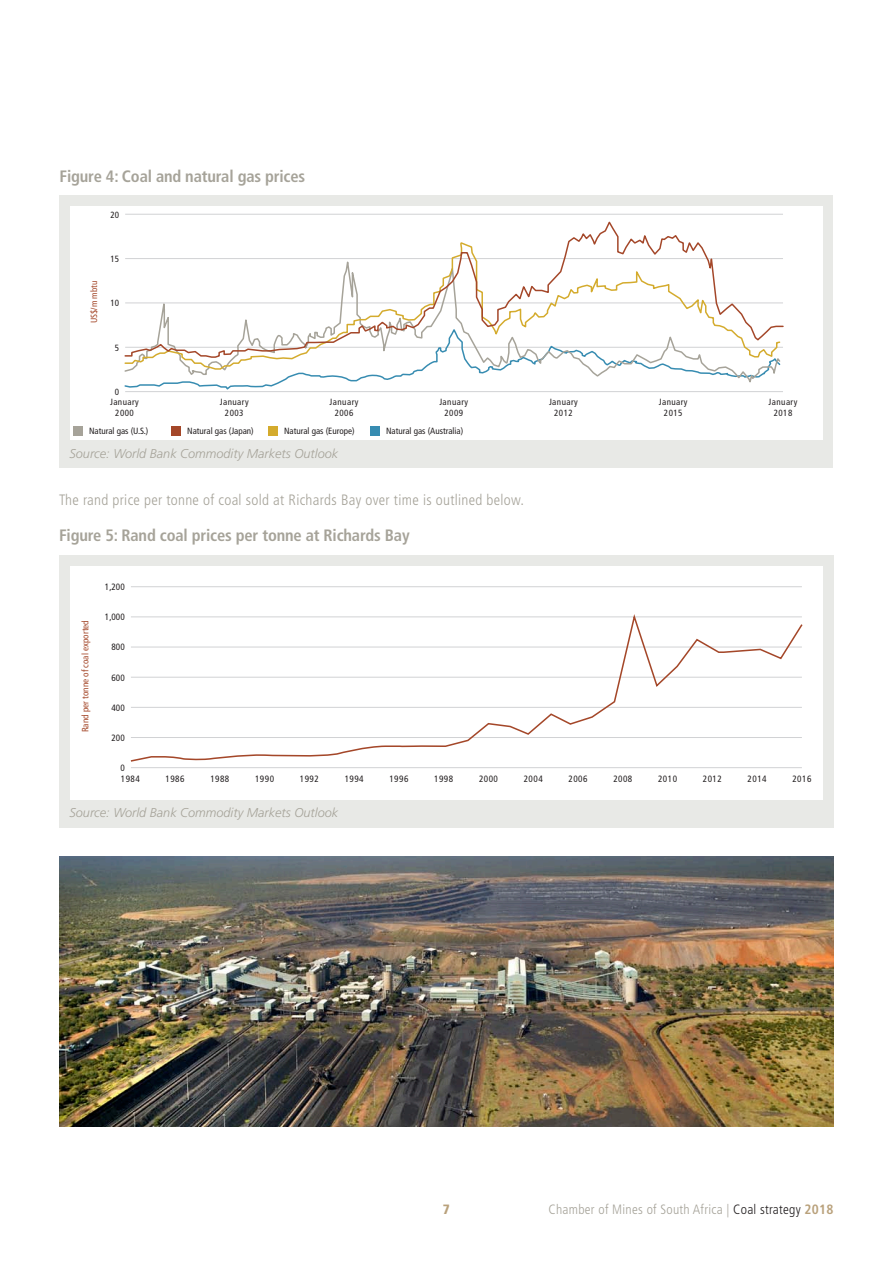
<style>
.page{position:relative;width:893px;height:1263px;background:#fff}
.page>*{position:absolute;margin:0;border:0;box-sizing:border-box;transform-origin:0 0}
.Heading_3{font:700 condensed 16.5px "Frutiger";letter-spacing:-.01em;color:#a6a399}
.Body_copy_condensed{font:300 condensed 15px "Frutiger";letter-spacing:.02em;color:#a6a399}
.t1{font:300 condensed 13.5px "Frutiger";letter-spacing:.02em;color:#a6a399}
.t2{font:900 condensed 13.5px "Frutiger";color:#b9a17b}
.Footnotes{font:italic 300 12.75px "Frutiger";color:#a6a399}
.t3{font:condensed 9.15px/10.8px "Frutiger";letter-spacing:.05em;color:#231f20}
.t4{font:condensed 9.15px "Frutiger";color:#a44729}
.t5{font:condensed 9px/10.8px "Frutiger";letter-spacing:.04em;color:#231f20;text-align:center}
.t6{font:condensed 9px "Frutiger";color:#231f20}
.t7{font:condensed 9px "Frutiger";color:#a44729}
.s1{color:#231f20}
.s2{font-weight:700;color:#b9a17b}
</style>
<div class="page">
<div style="left:59px;top:196px;width:774px;height:272px;background:#e8e9e6"></div>
<div style="left:59px;top:556px;width:774px;height:272px;background:#e8e9e6"></div>
<div style="left:70px;top:566px;width:753px;height:234px;background:#fff"></div>
<hr style="left:131px;top:586px;width:671px;height:1px;background:#d1d2d4">
<hr style="left:131px;top:767px;width:671px;height:1px;background:#d1d2d4">
<svg style="left:130px;top:614px;width:673px;height:148px"></svg>
<div style="left:70px;top:206px;width:753px;height:234px;background:#fff"></div>
<hr style="left:125px;top:214px;width:658px;height:1px;background:#d1d2d4">
<hr style="left:125px;top:391px;width:658px;height:1px;background:#d1d2d4">
<svg style="left:124px;top:370px;width:652px;height:16px"></svg>
<svg style="left:124px;top:359px;width:657px;height:11px"></svg>
<svg style="left:124px;top:221px;width:660px;height:138px"></svg>
<div style="left:73px;top:426px;width:10px;height:9px;background:#a6a399"></div>
<div style="left:172px;top:426px;width:9px;height:9px;background:#a44729"></div>
<div style="left:268px;top:426px;width:10px;height:9px;background:#d4ab2d"></div>
<div style="left:370px;top:426px;width:10px;height:9px;background:#378cb1"></div>
<img style="left:59px;top:856px;width:774px;height:271px">
<p class="Heading_3" style="left:60px;top:167px;width:247px">Figure 4: Coal and natural gas prices</p>
<p class="t5" style="left:111px;top:210px;width:10px">20</p>
<p class="t5" style="left:111px;top:254px;width:10px">15</p>
<p class="t5" style="left:111px;top:298px;width:10px">10</p>
<p class="t5" style="left:115px;top:342px;width:6px">5</p>
<p class="t5" style="left:115px;top:386px;width:6px">0</p>
<p class="t5" style="left:110px;top:397px;width:30px">January</p>
<p class="t5" style="left:115px;top:408px;width:20px">2000</p>
<p class="t5" style="left:220px;top:397px;width:30px">January<br>2003</p>
<p class="t5" style="left:330px;top:397px;width:30px">January<br>2006</p>
<p class="t5" style="left:439px;top:397px;width:30px">January<br>2009</p>
<p class="t5" style="left:549px;top:397px;width:30px">January<br>2012</p>
<p class="t5" style="left:659px;top:397px;width:30px">January<br>2015</p>
<p class="t5" style="left:769px;top:397px;width:30px">January<br>2018</p>
<p class="t6" style="left:187px;top:425px;width:68px">Natural gas (Japan)</p>
<p class="t6" style="left:284px;top:425px;width:72px">Natural gas (Europe)</p>
<p class="t6" style="left:386px;top:425px;width:79px">Natural gas (Australia)</p>
<p class="t7" style="left:89px;top:323px;width:44px;rotate:-90deg">US$/m mbtu</p>
<p class="t6" style="left:89px;top:425px;width:61px">Natural gas (U.S.)</p>
<p class="Footnotes" style="left:69px;top:447px;width:270px">Source: World Bank Commodity Markets Outlook</p>
<p class="Body_copy_condensed" style="left:59px;top:492px;width:467px">The rand price per tonne of coal sold at Richards Bay over time is outlined below.</p>
<p class="Heading_3" style="left:59px;top:525px;width:352px">Figure 5: Rand coal prices per tonne at Richards Bay</p>
<p class="t4" style="left:80px;top:732px;width:114px;rotate:-90deg">Rand per tonne of coal exported</p>
<p class="t3" style="left:105px;top:581px;width:21px">1,200</p>
<p class="t3" style="left:105px;top:612px;width:21px">1,000</p>
<p class="t3" style="left:112px;top:642px;width:15px">800</p>
<p class="t3" style="left:112px;top:672px;width:15px">600</p>
<p class="t3" style="left:112px;top:702px;width:15px">400</p>
<p class="t3" style="left:112px;top:732px;width:15px">200</p>
<p class="t3" style="left:120px;top:762px;width:21px">0<br>1984</p>
<p class="t3" style="left:166px;top:773px;width:21px">1986</p>
<p class="t3" style="left:210px;top:773px;width:21px">1988</p>
<p class="t3" style="left:255px;top:773px;width:21px">1990</p>
<p class="t3" style="left:300px;top:773px;width:21px">1992</p>
<p class="t3" style="left:345px;top:773px;width:21px">1994</p>
<p class="t3" style="left:389px;top:773px;width:21px">1996</p>
<p class="t3" style="left:434px;top:773px;width:21px">1998</p>
<p class="t3" style="left:479px;top:773px;width:21px">2000</p>
<p class="t3" style="left:524px;top:773px;width:21px">2004</p>
<p class="t3" style="left:569px;top:773px;width:21px">2006</p>
<p class="t3" style="left:613px;top:773px;width:21px">2008</p>
<p class="t3" style="left:658px;top:773px;width:21px">2010</p>
<p class="t3" style="left:703px;top:773px;width:21px">2012</p>
<p class="t3" style="left:748px;top:773px;width:21px">2014</p>
<p class="t3" style="left:792px;top:773px;width:21px">2016</p>
<p class="Footnotes" style="left:69px;top:805px;width:270px">Source: World Bank Commodity Markets Outlook</p>
<h3 class="t2" style="left:443px;top:1201px;width:9px">7</h3>
<h3 class="t1" style="left:549px;top:1202px;width:286px">Chamber of Mines of South Africa | <span class="s1">Coal strategy</span> <span class="s2">2018</span></h3>
</div>
